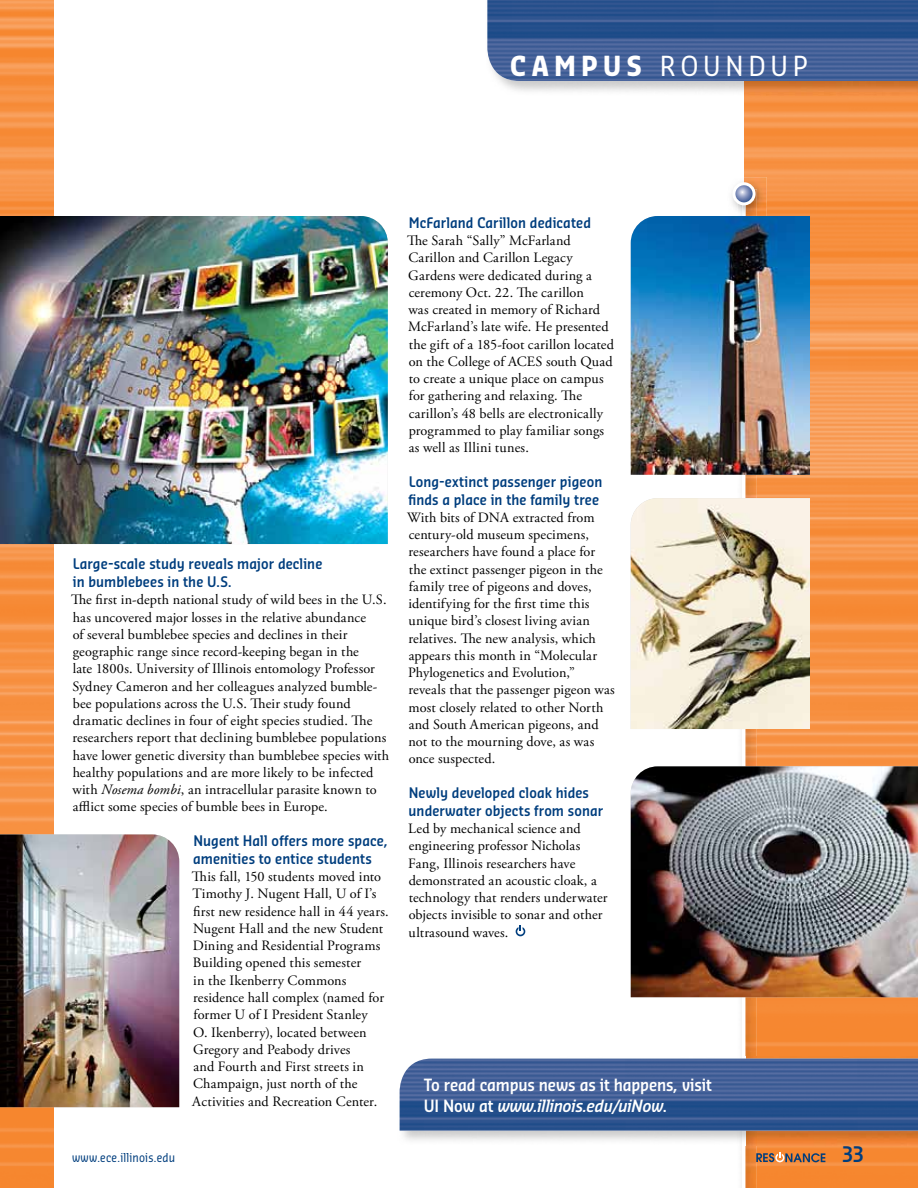
<style>
.page{position:relative;width:918px;height:1188px;background:#fff}
.page>*{position:absolute;margin:0;border:0;box-sizing:border-box;transform-origin:0 0}
.t1{font:27px "Sansa Con Std";letter-spacing:.18em;color:#fff}
.t2{font:600 21px "Sansa Con Std";color:#003e7e}
.t3{font:600 16.5px/21px "Sansa Con Std";letter-spacing:-.01em;color:#fff}
.t4{font:14.25px/17.2px "Adobe Garamond Pro";letter-spacing:.01em;color:#000}
.t5{font:600 14.25px/18px "Sansa Con Std";letter-spacing:.005em;color:#003e7e}
.t6{font:12px "Sansa Con Std";letter-spacing:.015em;color:#003e7e}
.s1{font-weight:700}
.s2{font-style:italic}
</style>
<div class="page">
<img style="left:0;top:0;width:918px;height:1188px">
<div style="left:54px;top:0;width:690px;height:1188px;background:#fff"></div>
<svg style="left:516px;top:925px;width:9px;height:11px"></svg>
<img style="left:500px;top:81px;width:418px;height:15px">
<img style="left:487px;top:0;width:431px;height:81px">
<img style="left:745px;top:475px;width:12px;height:713px">
<img style="left:737px;top:488px;width:5px;height:700px">
<hr style="left:742px;top:194px;width:3px;height:994px;background:#fff">
<img style="left:732px;top:177px;width:35px;height:39px">
<img style="left:737px;top:203px;width:5px;height:13px">
<img style="left:742px;top:205px;width:3px;height:11px">
<svg style="left:734px;top:184px;width:20px;height:20px"></svg>
<div style="left:732px;top:182px;width:24px;height:23px;border:3px solid #fff;border-radius:50%"></div>
<svg style="left:756px;top:1152px;width:69px;height:10px"></svg>
<img style="left:0;top:216px;width:388px;height:328px">
<img style="left:631px;top:216px;width:179px;height:259px">
<img style="left:0;top:834px;width:179px;height:273px">
<img style="left:631px;top:498px;width:179px;height:231px">
<img style="left:631px;top:766px;width:287px;height:231px">
<img style="left:399px;top:1057px;width:519px;height:88px">
<img style="left:400px;top:1059px;width:518px;height:72px">
<h1 class="t1" style="left:510px;top:48px;width:299px"><span class="s1">CAMpUs</span> ROUNDUP</h1>
<p class="t5" style="left:73px;top:554px;width:251px">Large-scale study reveals major decline in bumblebees in the U.S.</p>
<p class="t4" style="left:71px;top:592px;width:320px">The first in-depth national study of wild bees in the U.S. has uncovered major losses in the relative abundance<br>of several bumblebee species and declines in their geographic range since record-keeping began in the<br>late 1800s. University of Illinois entomology Professor Sydney Cameron and her colleagues analyzed bumble&shy;bee populations across the U.S. Their study found dramatic declines in four of eight species studied. The researchers report that declining bumblebee populations have lower genetic diversity than bumblebee species with healthy populations and are more likely to be infected with <span class="s2">Nosema bombi</span>, an intracellular parasite known to afflict some species of bumble bees in Europe.</p>
<p class="t5" style="left:193px;top:831px;width:197px">Nugent Hall offers more space, amenities to entice students</p>
<p class="t4" style="left:192px;top:869px;width:198px">This fall, 150 students moved into<br>Timothy J. Nugent Hall, U of I’s first new residence hall in 44 years.<br>Nugent Hall and the new Student<br>Dining and Residential Programs<br>Building opened this semester<br>in the Ikenberry Commons residence hall complex (named for former U of I President Stanley<br>O. Ikenberry), located between<br>Gregory and Peabody drives<br>and Fourth and First streets in<br>Champaign, just north of the<br>Activities and Recreation Center.</p>
<p class="t5" style="left:409px;top:213px;width:184px">McFarland Carillon dedicated</p>
<p class="t4" style="left:407px;top:232px;width:208px">The Sarah “Sally” McFarland<br>Carillon and Carillon Legacy<br>Gardens were dedicated during a ceremony Oct. 22. The carillon<br>was created in memory of Richard<br>McFarland’s late wife. He presented the gift of a 185-foot carillon located on the College of ACES south Quad to create a unique place on campus for gathering and relaxing. The carillon’s 48 bells are electronically programmed to play familiar songs as well as Illini tunes.</p>
<p class="t5" style="left:409px;top:472px;width:195px">Long-extinct passenger pigeon finds a place in the family tree</p>
<p class="t4" style="left:407px;top:509px;width:209px">With bits of DNA extracted from century-old museum specimens, researchers have found a place for the extinct passenger pigeon in the family tree of pigeons and doves, identifying for the first time this unique bird’s closest living avian relatives. The new analysis, which appears this month in “Molecular<br>Phylogenetics and Evolution,” reveals that the passenger pigeon was most closely related to other North and South American pigeons, and not to the mourning dove, as was once suspected.</p>
<p class="t5" style="left:409px;top:783px;width:196px">Newly developed cloak hides underwater objects from sonar</p>
<p class="t4" style="left:408px;top:821px;width:201px">Led by mechanical science and engineering professor Nicholas<br>Fang, Illinois researchers have demonstrated an acoustic cloak, a technology that renders underwater objects invisible to sonar and other ultrasound waves.</p>
<p class="t3" style="left:424px;top:1073px;width:289px">To read campus news as it happens, visit<br>UI Now at <span class="s2">www.illinois.edu/uinow</span>.</p>
<p class="t6" style="left:72px;top:1150px;width:105px">www.ece.illinois.edu</p>
<h2 class="t2" style="left:842px;top:1140px;width:23px">33</h2>
</div>
